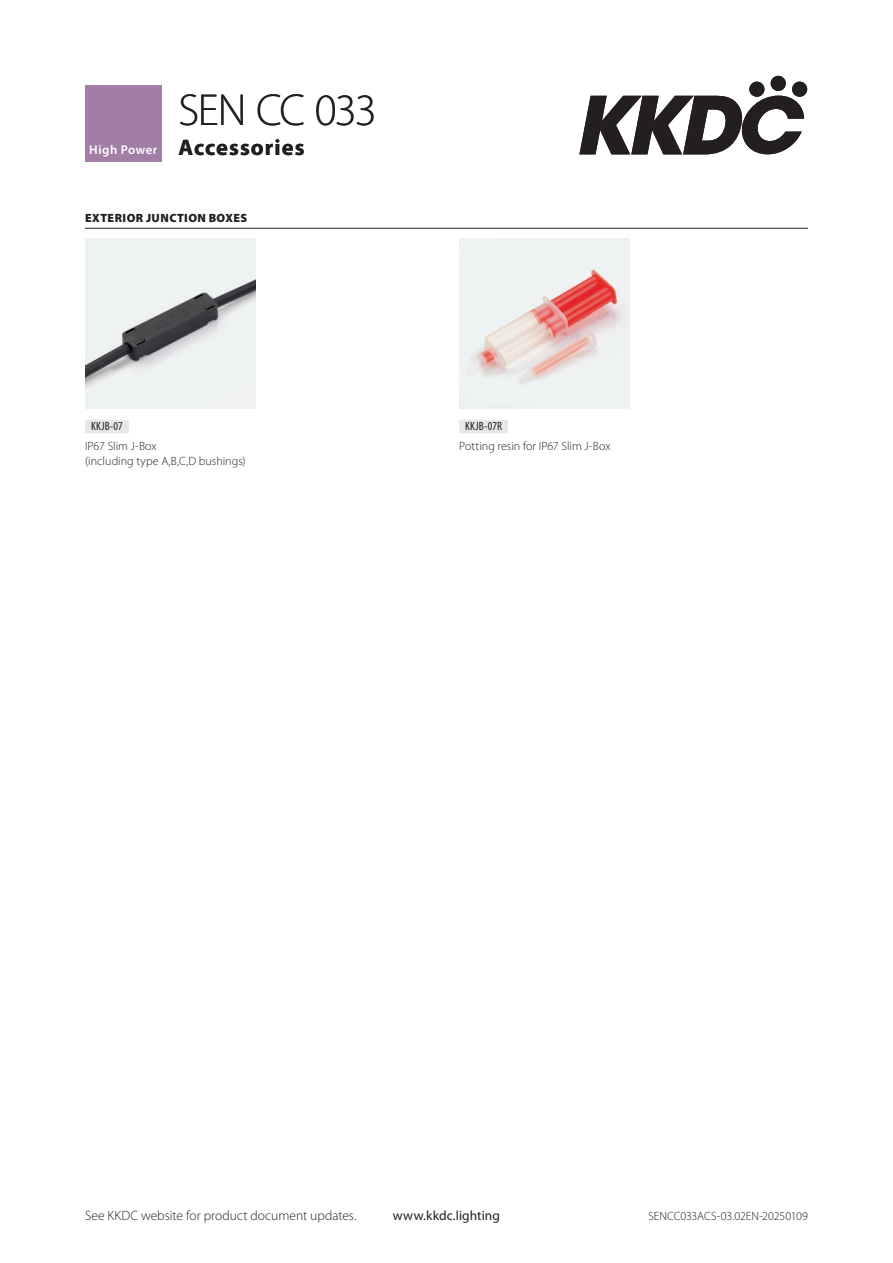
<style>
.page{position:relative;width:893px;height:1263px;background:#fff}
.page>*{position:absolute;margin:0;border:0;box-sizing:border-box;transform-origin:0 0}
.t1{font:300 45px "Myriad Pro";letter-spacing:-.045em;color:#231f20}
.t2{font:700 22.5px "Myriad Pro";letter-spacing:.045em;color:#231f20}
.t3{font:300 13.5px "Myriad Pro";color:#231f20}
.t4{font:13.5px "Myriad Pro";letter-spacing:.005em;color:#231f20}
.body{font:300 12px/15px "Myriad Pro";color:#231f20}
.Section_heading_others{font:900 12px "Myriad Pro";letter-spacing:.04em;color:#231f20}
.Product_code{font:condensed 12px "Myriad Pro";letter-spacing:.01em;color:#231f20}
.s1{font-weight:600;font-size:12.75px;color:#fff}
</style>
<div class="page">
<div style="left:85px;top:85px;width:77px;height:77px;background:#a27ea6"></div>
<svg style="left:579px;top:96px;width:225px;height:58px"></svg>
<div style="left:749px;top:81px;width:16px;height:16px;background:#231f20;border-radius:50%"></div>
<div style="left:770px;top:76px;width:16px;height:15px;background:#231f20;border-radius:50%"></div>
<div style="left:792px;top:81px;width:15px;height:16px;background:#231f20;border-radius:50%"></div>
<hr style="left:85px;top:228px;width:723px;height:1px;background:#231f20">
<img style="left:85px;top:239px;width:170px;height:170px">
<img style="left:459px;top:239px;width:170px;height:170px">
<div style="left:85px;top:420px;width:44px;height:13px;background:#e6e7e9"></div>
<div style="left:459px;top:420px;width:49px;height:13px;background:#e6e7e9"></div>
<h1 class="t1" style="left:179px;top:83px;width:200px">SEN CC 033</h1>
<h2 class="t2" style="left:89px;top:133px;width:217px"><span class="s1">High Power</span> Accessories</h2>
<p class="Section_heading_others" style="left:85px;top:210px;width:164px">EXTERIOR JUNCTION BOXES</p>
<p class="Product_code" style="left:91px;top:419px;width:33px">KKJB-07</p>
<p class="body" style="left:85px;top:438px;width:162px">IP67 Slim J-Box<br>(including type A,B,C,D bushings)</p>
<p class="Product_code" style="left:465px;top:419px;width:38px">KKJB-07R</p>
<p class="body" style="left:459px;top:438px;width:153px">Potting resin for IP67 Slim J-Box</p>
<p class="t3" style="left:85px;top:1208px;width:273px">See KKDC website for product document updates.</p>
<p class="t4" style="left:393px;top:1207px;width:109px">www.kkdc.lighting</p>
<p class="body" style="left:648px;top:1209px;width:161px">SENCC033ACS-03.02EN-20250109</p>
</div>
